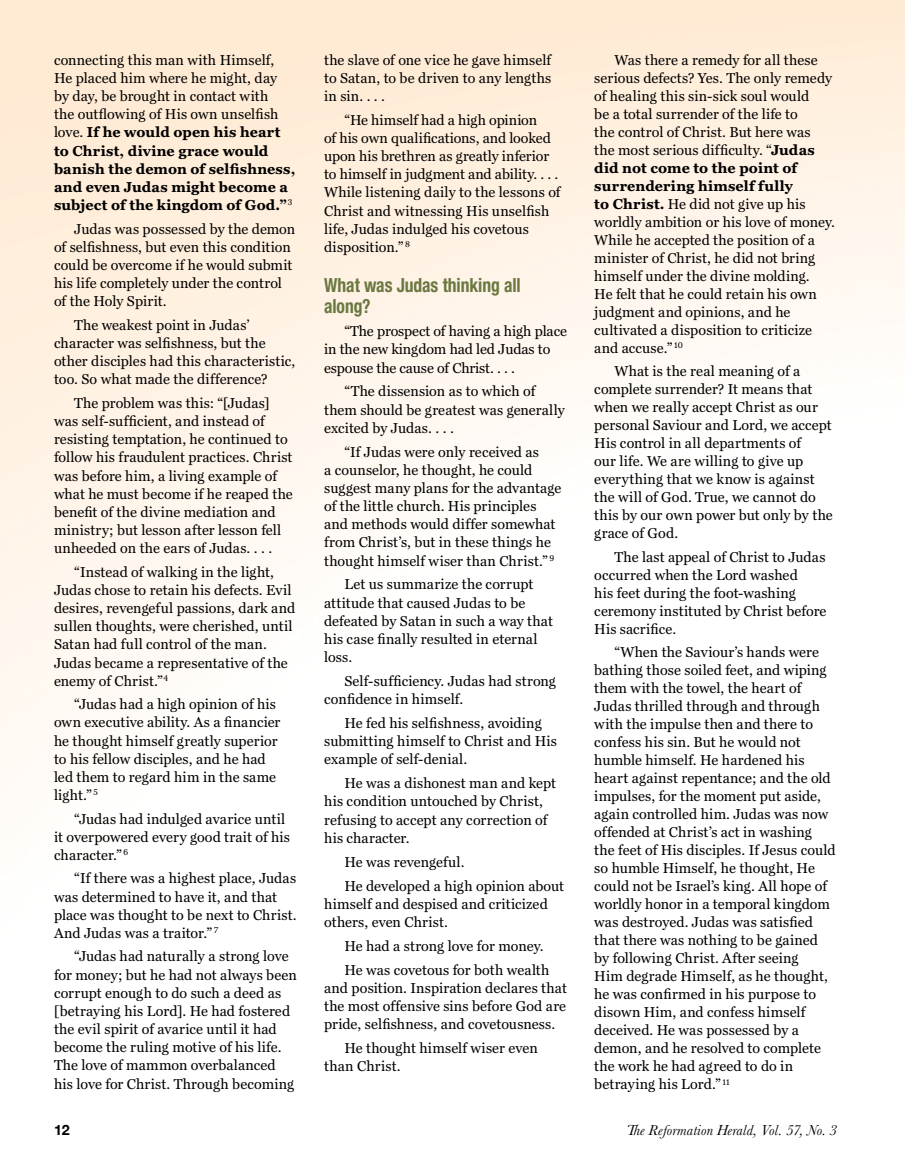
<style>
.page{position:relative;width:905px;height:1175px;background:#fff}
.page>*{position:absolute;margin:0;border:0;box-sizing:border-box;transform-origin:0 0}
.t1{font:700 condensed 19.5px/21px "Helvetica Neue LT Std";letter-spacing:-.005em;color:#6a7840;scale:.9 1}
.t2{font:italic 15px "Baskerville";letter-spacing:.01em;color:#000}
.t3{font:14.25px/18.1px "R Hperiodicals";letter-spacing:.005em;color:#000}
.t4{font:700 14.25px/18.1px "R Hperiodicals";letter-spacing:.01em;color:#000}
.t5{font:700 14.25px "Helvetica Neue";color:#000}
.s1{font-weight:400}
.s2{font-weight:700}
.s3{font-size:15.3px}
</style>
<div class="page">
<p class="t4" style="left:54px;top:50px;width:243px"><span class="s1">connecting this man with Himself,<br>He placed him where he might, day by day, be brought in contact with<br>the outflowing of His own unselfish love.</span> If he would open his heart to Christ, divine grace would banish the demon of selfishness, and even Judas might become a subject of the kingdom of God.”<sup>3</sup></p>
<p class="t3" style="left:54px;top:219px;width:243px;text-indent:20px">Judas was possessed by the demon of selfishness, but even this condition could be overcome if he would submit his life completely under the control of the Holy Spirit.</p>
<p class="t3" style="left:54px;top:315px;width:243px;text-indent:20px">The weakest point in Judas’ character was selfishness, but the other disciples had this characteristic, too. So what made the difference?</p>
<p class="t3" style="left:54px;top:393px;width:240px;text-indent:20px">The problem was this: “[Judas] was self-sufficient, and instead of resisting temptation, he continued to follow his fraudulent practices. Christ was before him, a living example of what he must become if he reaped the benefit of the divine mediation and ministry; but lesson after lesson fell unheeded on the ears of Judas. . . .</p>
<p class="t3" style="left:54px;top:562px;width:243px;text-indent:20px">“Instead of walking in the light, Judas chose to retain his defects. Evil desires, revengeful passions, dark and sullen thoughts, were cherished, until Satan had full control of the man.<br>Judas became a representative of the enemy of Christ.”<sup>4</sup></p>
<p class="t3" style="left:54px;top:694px;width:228px;text-indent:20px">“Judas had a high opinion of his own executive ability. As a financier he thought himself greatly superior to his fellow disciples, and he had led them to regard him in the same light.” <sup>5</sup></p>
<p class="t3" style="left:54px;top:809px;width:237px;text-indent:20px">“Judas had indulged avarice until it overpowered every good trait of his character.” <sup>6</sup></p>
<p class="t3" style="left:54px;top:868px;width:244px;text-indent:20px">“If there was a highest place, Judas was determined to have it, and that place was thought to be next to Christ.<br>And Judas was a traitor.” <sup>7</sup></p>
<p class="t3" style="left:54px;top:946px;width:244px;text-indent:20px">“Judas had naturally a strong love for money; but he had not always been corrupt enough to do such a deed as [betraying his Lord]. He had fostered the evil spirit of avarice until it had become the ruling motive of his life.<br>The love of mammon overbalanced his love for Christ. Through becoming</p>
<p class="t3" style="left:324px;top:50px;width:229px;text-align:justify">the slave of one vice he gave himself to Satan, to be driven to any lengths in sin. . . .</p>
<p class="t3" style="left:324px;top:110px;width:238px;text-indent:20px">“He himself had a high opinion<br>of his own qualifications, and looked upon his brethren as greatly inferior to himself in judgment and ability. . . .<br>While listening daily to the lessons of Christ and witnessing His unselfish life, Judas indulged his covetous disposition.” <sup>8</sup></p>
<h1 class="t1" style="left:324px;top:274px;width:220px">What was Judas thinking all along?</h1>
<p class="t3" style="left:324px;top:322px;width:244px;text-indent:20px">“The prospect of having a high place in the new kingdom had led Judas to espouse the cause of Christ. . . .</p>
<p class="t3" style="left:324px;top:382px;width:242px;text-indent:20px">“The dissension as to which of them should be greatest was generally excited by Judas. . . .</p>
<p class="t3" style="left:324px;top:442px;width:239px;text-indent:20px">“If Judas were only received as<br>a counselor, he thought, he could suggest many plans for the advantage of the little church. His principles and methods would differ somewhat from Christ’s, but in these things he thought himself wiser than Christ.” <sup>9</sup></p>
<p class="t3" style="left:324px;top:575px;width:230px;text-indent:20px">Let us summarize the corrupt attitude that caused Judas to be defeated by Satan in such a way that his case finally resulted in eternal loss.</p>
<p class="t3" style="left:324px;top:671px;width:233px;text-indent:20px">Self-sufficiency. Judas had strong confidence in himself.</p>
<p class="t3" style="left:324px;top:713px;width:234px;text-indent:20px">He fed his selfishness, avoiding submitting himself to Christ and His example of self-denial.</p>
<p class="t3" style="left:324px;top:773px;width:233px;text-indent:20px">He was a dishonest man and kept his condition untouched by Christ, refusing to accept any correction of his character.</p>
<p class="t3" style="left:344px;top:849px;width:221px;line-height:23.9px">He was revengeful.<br>He developed a high opinion about</p>
<p class="t3" style="left:324px;top:894px;width:225px">himself and despised and criticized others, even Christ.</p>
<p class="t3" style="left:344px;top:933px;width:207px;line-height:23.9px">He had a strong love for money.<br>He was covetous for both wealth</p>
<p class="t3" style="left:324px;top:978px;width:244px;text-align:justify">and position. Inspiration declares that the most offensive sins before God are pride, selfishness, and covetousness.</p>
<p class="t3" style="left:324px;top:1038px;width:215px;text-indent:20px">He thought himself wiser even than Christ.</p>
<p class="t3" style="left:594px;top:50px;width:242px;text-indent:20px">Was there a remedy for all these serious defects? Yes. The only remedy of healing this sin-sick soul would<br>be a total surrender of the life to<br>the control of Christ. But here was<br>the most serious difficulty. “<span class="s2">Judas did not come to the point of surrendering himself fully<br>to Christ.</span> He did not give up his worldly ambition or his love of money.<br>While he accepted the position of a minister of Christ, he did not bring himself under the divine molding.<br>He felt that he could retain his own judgment and opinions, and he cultivated a disposition to criticize and accuse.” <sup>10</sup></p>
<p class="t3" style="left:594px;top:362px;width:240px;text-indent:20px">What is the real meaning of a complete surrender? It means that when we really accept Christ as our personal Saviour and Lord, we accept<br>His control in all departments of<br>our life. We are willing to give up everything that we know is against the will of God. True, we cannot do this by our own power but only by the grace of God.</p>
<p class="t3" style="left:594px;top:547px;width:234px;text-indent:20px">The last appeal of Christ to Judas occurred when the Lord washed<br>his feet during the foot-washing ceremony instituted by Christ before<br>His sacrifice.</p>
<p class="t3" style="left:594px;top:642px;width:243px;text-indent:20px">“When the Saviour’s hands were bathing those soiled feet, and wiping them with the towel, the heart of Judas thrilled through and through with the impulse then and there to confess his sin. But he would not humble himself. He hardened his heart against repentance; and the old impulses, for the moment put aside, again controlled him. Judas was now offended at Christ’s act in washing the feet of His disciples. If Jesus could so humble Himself, he thought, He could not be Israel’s king. All hope of worldly honor in a temporal kingdom was destroyed. Judas was satisfied that there was nothing to be gained by following Christ. After seeing<br>Him degrade Himself, as he thought, he was confirmed in his purpose to disown Him, and confess himself deceived. He was possessed by a demon, and he resolved to complete the work he had agreed to do in betraying his Lord.” <sup>11</sup></p>
<p class="t5" style="left:54px;top:1118px;width:17px">12</p>
<p class="t2" style="left:626px;top:1120px;width:212px"><span class="s3">T</span>he Reformation Herald, Vol. 57, No. 3</p>
</div>
